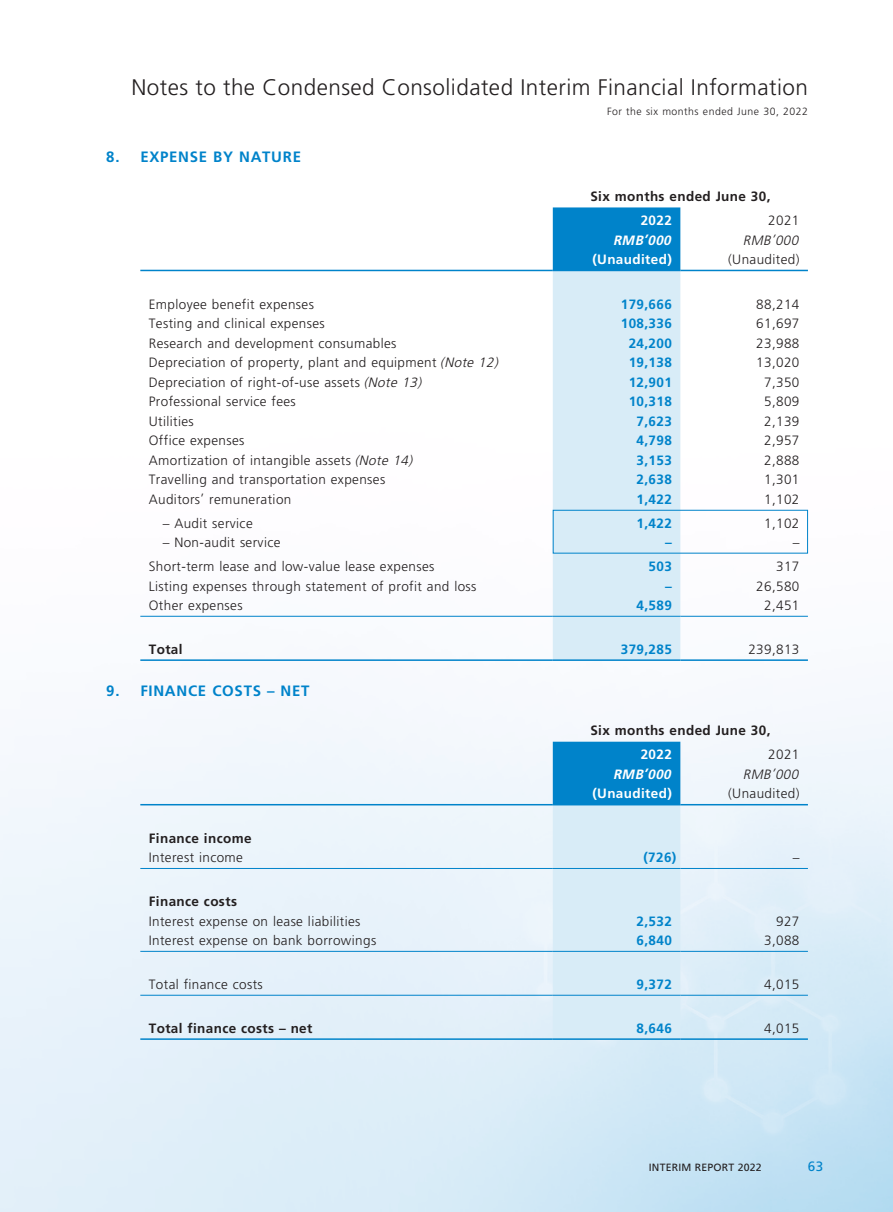
<style>
.page{position:relative;width:893px;height:1212px;background:#fff}
.page>*{position:absolute;margin:0;border:0;box-sizing:border-box;transform-origin:0 0}
.t1{font:300 22.5px "Frutiger LT Std";letter-spacing:.02em;color:#231f20}
.t2{font:700 15px "Frutiger LT Std";letter-spacing:.05em;color:#0083ca}
.t3{font:300 13.5px "Frutiger LT Std";letter-spacing:.03em;color:#231f20}
.t4{font:700 13.5px "Frutiger LT Std";letter-spacing:.03em;color:#0083ca}
.t5{font:700 13.5px "Frutiger LT Std";letter-spacing:.03em;color:#231f20}
.t6{font:700 13.5px "Frutiger LT Std";letter-spacing:.03em;color:#fff}
.t7{font:italic 700 13.5px "Frutiger LT Std";color:#fff}
.t8{font:italic 300 13.5px "Frutiger LT Std";color:#231f20}
.t9{font:13.5px "Frutiger LT Std";color:#0083ca}
.t10{font:300 10.5px "Frutiger LT Std";letter-spacing:.05em;color:#231f20}
.t11{font:10.5px "Frutiger LT Std";letter-spacing:.02em;color:#231f20}
.s1{font-style:italic}
</style>
<div class="page">
<img style="left:0;top:207px;width:893px;height:1005px">
<div style="left:553px;top:207px;width:127px;height:63px;background:#0083ca"></div>
<div style="left:553px;top:271px;width:127px;height:388px;background:#d8ecf7"></div>
<hr style="left:140px;top:270px;width:413px;height:1px;background:#0083ca">
<hr style="left:553px;top:270px;width:127px;height:1px;background:#0083ca">
<hr style="left:680px;top:270px;width:128px;height:1px;background:#0083ca">
<hr style="left:140px;top:616px;width:413px;height:1px;background:#0083ca">
<hr style="left:553px;top:616px;width:127px;height:1px;background:#0083ca">
<hr style="left:680px;top:616px;width:128px;height:1px;background:#0083ca">
<hr style="left:140px;top:659px;width:413px;height:2px;background:#0083ca">
<hr style="left:553px;top:659px;width:127px;height:2px;background:#0083ca">
<hr style="left:680px;top:659px;width:128px;height:2px;background:#0083ca">
<svg style="left:553px;top:742px;width:127px;height:296px;background:#a9d5ed"></svg>
<hr style="left:140px;top:804px;width:413px;height:1px;background:#0083ca">
<hr style="left:553px;top:804px;width:127px;height:1px;background:#0083ca">
<hr style="left:680px;top:804px;width:128px;height:1px;background:#0083ca">
<hr style="left:140px;top:868px;width:413px;height:1px;background:#0083ca">
<hr style="left:553px;top:868px;width:127px;height:1px;background:#0083ca">
<hr style="left:680px;top:868px;width:128px;height:1px;background:#0083ca">
<hr style="left:140px;top:951px;width:413px;height:1px;background:#0083ca">
<hr style="left:553px;top:951px;width:127px;height:1px;background:#0083ca">
<hr style="left:680px;top:951px;width:128px;height:1px;background:#0083ca">
<hr style="left:140px;top:995px;width:413px;height:1px;background:#0083ca">
<hr style="left:553px;top:995px;width:127px;height:1px;background:#0083ca">
<hr style="left:680px;top:995px;width:128px;height:1px;background:#0083ca">
<hr style="left:140px;top:1038px;width:413px;height:2px;background:#0083ca">
<hr style="left:553px;top:1038px;width:127px;height:2px;background:#0083ca">
<hr style="left:680px;top:1038px;width:128px;height:2px;background:#0083ca">
<div style="left:553px;top:510px;width:255px;height:43px;border:1px solid #0083ca"></div>
<h1 class="t1" style="left:131px;top:75px;width:678px">Notes to the Condensed Consolidated Interim Financial Information</h1>
<p class="t10" style="left:607px;top:105px;width:203px">For the six months ended June 30, 2022</p>
<p class="t2" style="left:106px;top:148px;width:196px">8. EXPENSE BY NATURE</p>
<p class="t5" style="left:590px;top:189px;width:182px">Six months ended June 30,</p>
<p class="t6" style="left:641px;top:213px;width:33px">2022</p>
<p class="t3" style="left:768px;top:213px;width:33px">2021</p>
<p class="t7" style="left:613px;top:232px;width:63px">RMB’000</p>
<p class="t8" style="left:743px;top:232px;width:60px">RMB’000</p>
<p class="t6" style="left:592px;top:252px;width:81px">(Unaudited)</p>
<p class="t3" style="left:728px;top:252px;width:73px">(Unaudited)</p>
<p class="t3" style="left:149px;top:296px;width:167px">Employee benefit expenses</p>
<p class="t4" style="left:621px;top:296px;width:53px">179,666</p>
<p class="t3" style="left:756px;top:296px;width:45px">88,214</p>
<p class="t3" style="left:149px;top:316px;width:177px">Testing and clinical expenses</p>
<p class="t4" style="left:621px;top:315px;width:53px">108,336</p>
<p class="t3" style="left:756px;top:316px;width:45px">61,697</p>
<p class="t3" style="left:149px;top:335px;width:249px">Research and development consumables</p>
<p class="t4" style="left:629px;top:335px;width:45px">24,200</p>
<p class="t3" style="left:756px;top:335px;width:45px">23,988</p>
<p class="t3" style="left:149px;top:355px;width:354px">Depreciation of property, plant and equipment <span class="s1">(Note 12)</span></p>
<p class="t4" style="left:629px;top:354px;width:45px">19,138</p>
<p class="t3" style="left:756px;top:355px;width:45px">13,020</p>
<p class="t3" style="left:149px;top:374px;width:277px">Depreciation of right-of-use assets <span class="s1">(Note 13)</span></p>
<p class="t4" style="left:629px;top:374px;width:45px">12,901</p>
<p class="t3" style="left:764px;top:374px;width:37px">7,350</p>
<p class="t3" style="left:149px;top:394px;width:149px">Professional service fees</p>
<p class="t4" style="left:629px;top:393px;width:45px">10,318</p>
<p class="t3" style="left:764px;top:394px;width:37px">5,809</p>
<p class="t3" style="left:149px;top:413px;width:47px">Utilities</p>
<p class="t4" style="left:637px;top:413px;width:37px">7,623</p>
<p class="t3" style="left:764px;top:413px;width:37px">2,139</p>
<p class="t3" style="left:149px;top:433px;width:97px">Office expenses</p>
<p class="t4" style="left:637px;top:432px;width:37px">4,798</p>
<p class="t3" style="left:764px;top:433px;width:37px">2,957</p>
<p class="t3" style="left:149px;top:452px;width:268px">Amortization of intangible assets <span class="s1">(Note 14)</span></p>
<p class="t4" style="left:637px;top:452px;width:37px">3,153</p>
<p class="t3" style="left:764px;top:452px;width:37px">2,888</p>
<p class="t3" style="left:149px;top:472px;width:238px">Travelling and transportation expenses</p>
<p class="t4" style="left:637px;top:471px;width:37px">2,638</p>
<p class="t3" style="left:764px;top:472px;width:37px">1,301</p>
<p class="t3" style="left:149px;top:491px;width:144px">Auditors’ remuneration</p>
<p class="t4" style="left:637px;top:491px;width:37px">1,422</p>
<p class="t3" style="left:764px;top:491px;width:37px">1,102</p>
<p class="t3" style="left:163px;top:515px;width:92px">– Audit service</p>
<p class="t4" style="left:637px;top:515px;width:37px">1,422</p>
<p class="t3" style="left:764px;top:515px;width:37px">1,102</p>
<p class="t3" style="left:163px;top:535px;width:119px">– Non-audit service</p>
<p class="t4" style="left:665px;top:534px;width:8px">–</p>
<p class="t3" style="left:793px;top:535px;width:8px">–</p>
<p class="t3" style="left:149px;top:559px;width:287px">Short-term lease and low-value lease expenses</p>
<p class="t4" style="left:649px;top:558px;width:25px">503</p>
<p class="t3" style="left:776px;top:559px;width:25px">317</p>
<p class="t3" style="left:149px;top:578px;width:329px">Listing expenses through statement of profit and loss</p>
<p class="t4" style="left:665px;top:578px;width:8px">–</p>
<p class="t3" style="left:756px;top:578px;width:45px">26,580</p>
<p class="t3" style="left:149px;top:598px;width:95px">Other expenses</p>
<p class="t4" style="left:637px;top:597px;width:37px">4,589</p>
<p class="t3" style="left:764px;top:598px;width:37px">2,451</p>
<p class="t5" style="left:149px;top:641px;width:35px">Total</p>
<p class="t4" style="left:621px;top:641px;width:53px">379,285</p>
<p class="t3" style="left:748px;top:642px;width:53px">239,813</p>
<p class="t2" style="left:106px;top:682px;width:205px">9. FINANCE COSTS – NET</p>
<p class="t5" style="left:590px;top:723px;width:182px">Six months ended June 30,</p>
<p class="t6" style="left:641px;top:747px;width:33px">2022</p>
<p class="t3" style="left:768px;top:747px;width:33px">2021</p>
<p class="t7" style="left:613px;top:766px;width:63px">RMB’000</p>
<p class="t8" style="left:743px;top:767px;width:60px">RMB’000</p>
<p class="t6" style="left:592px;top:786px;width:81px">(Unaudited)</p>
<p class="t3" style="left:728px;top:786px;width:73px">(Unaudited)</p>
<p class="t5" style="left:149px;top:830px;width:104px">Finance income</p>
<p class="t3" style="left:149px;top:850px;width:96px">Interest income</p>
<p class="t4" style="left:643px;top:849px;width:35px">(726)</p>
<p class="t3" style="left:793px;top:850px;width:8px">–</p>
<p class="t5" style="left:149px;top:893px;width:90px">Finance costs</p>
<p class="t3" style="left:149px;top:913px;width:213px">Interest expense on lease liabilities</p>
<p class="t4" style="left:637px;top:913px;width:37px">2,532</p>
<p class="t3" style="left:776px;top:913px;width:25px">927</p>
<p class="t3" style="left:149px;top:933px;width:229px">Interest expense on bank borrowings</p>
<p class="t4" style="left:637px;top:932px;width:37px">6,840</p>
<p class="t3" style="left:764px;top:933px;width:37px">3,088</p>
<p class="t3" style="left:149px;top:977px;width:116px">Total finance costs</p>
<p class="t4" style="left:637px;top:976px;width:37px">9,372</p>
<p class="t3" style="left:764px;top:977px;width:37px">4,015</p>
<p class="t5" style="left:149px;top:1020px;width:165px">Total finance costs – net</p>
<p class="t4" style="left:637px;top:1020px;width:37px">8,646</p>
<p class="t3" style="left:764px;top:1020px;width:37px">4,015</p>
<p class="t11" style="left:649px;top:1161px;width:114px">INTERIM REPORT 2022</p>
<p class="t9" style="left:808px;top:1159px;width:17px">63</p>
</div>
